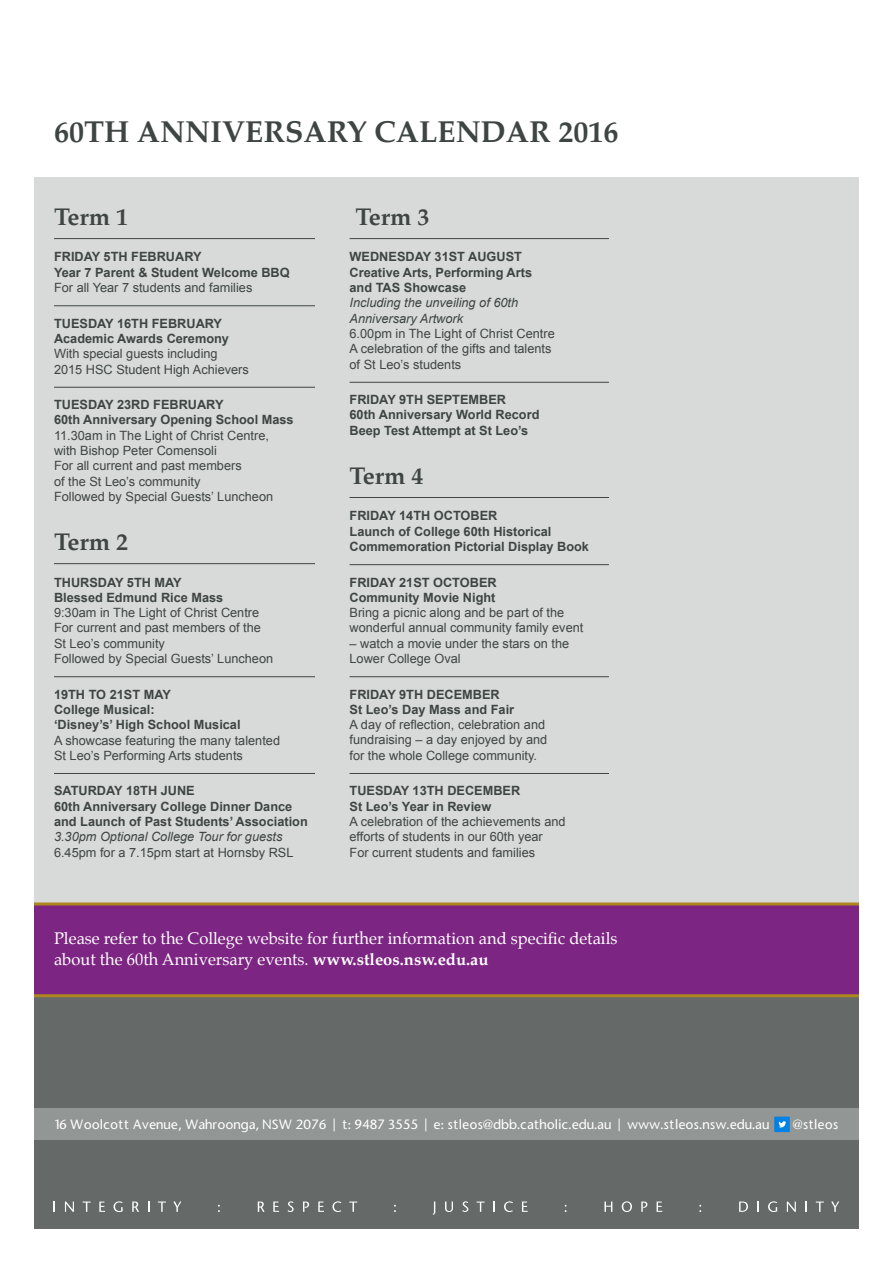
<style>
.page{position:relative;width:893px;height:1263px;background:#fff}
.page>*{position:absolute;margin:0;border:0;box-sizing:border-box;transform-origin:0 0}
.t1{font:700 30px "Palatino";color:#3e4543}
.t2{font:700 24px "Palatino";letter-spacing:-.11em;color:#3e4543}
.t3{font:16.5px/21px "Palatino";color:#fff}
.t4{font:500 12.9px "Stone Sans";color:#fff}
.t5{font:12.75px/15.3px "Arial";color:#3e4543}
.t6{font:700 12.75px/15.3px "Arial";color:#3e4543}
.t7{font:italic 12.75px/15.3px "Arial";color:#3e4543}
.s1{font-weight:700}
</style>
<div class="page">
<div style="left:34px;top:949px;width:825px;height:280px;background:#656a68"></div>
<div style="left:34px;top:1108px;width:859px;height:31px;background:#929695"></div>
<div style="left:774px;top:1116px;width:16px;height:16px;background:#0081e4"></div>
<svg style="left:778px;top:1121px;width:8px;height:6px"></svg>
<div style="left:34px;top:178px;width:825px;height:742px;background:#d8dad9"></div>
<div style="left:34px;top:904px;width:825px;height:90px;background:#7c2582"></div>
<svg style="left:65px;top:1201px;width:9px;height:11px"></svg>
<svg style="left:83px;top:1201px;width:8px;height:11px"></svg>
<svg style="left:99px;top:1201px;width:6px;height:11px"></svg>
<svg style="left:113px;top:1201px;width:10px;height:11px"></svg>
<svg style="left:132px;top:1201px;width:7px;height:11px"></svg>
<svg style="left:158px;top:1201px;width:8px;height:11px"></svg>
<svg style="left:173px;top:1201px;width:8px;height:11px"></svg>
<svg style="left:258px;top:1201px;width:7px;height:11px"></svg>
<svg style="left:273px;top:1201px;width:6px;height:11px"></svg>
<svg style="left:288px;top:1201px;width:6px;height:11px"></svg>
<svg style="left:303px;top:1201px;width:6px;height:11px"></svg>
<svg style="left:318px;top:1201px;width:6px;height:11px"></svg>
<svg style="left:332px;top:1201px;width:9px;height:11px"></svg>
<svg style="left:349px;top:1201px;width:8px;height:11px"></svg>
<svg style="left:433px;top:1201px;width:2px;height:13px"></svg>
<svg style="left:445px;top:1201px;width:8px;height:11px"></svg>
<svg style="left:462px;top:1201px;width:6px;height:11px"></svg>
<svg style="left:477px;top:1201px;width:8px;height:11px"></svg>
<svg style="left:493px;top:1201px;width:2px;height:11px"></svg>
<svg style="left:504px;top:1201px;width:9px;height:11px"></svg>
<svg style="left:522px;top:1201px;width:6px;height:11px"></svg>
<svg style="left:604px;top:1201px;width:8px;height:11px"></svg>
<svg style="left:622px;top:1201px;width:10px;height:11px"></svg>
<svg style="left:641px;top:1201px;width:6px;height:11px"></svg>
<svg style="left:657px;top:1201px;width:5px;height:11px"></svg>
<svg style="left:739px;top:1201px;width:9px;height:11px"></svg>
<svg style="left:757px;top:1201px;width:2px;height:11px"></svg>
<svg style="left:768px;top:1201px;width:9px;height:11px"></svg>
<svg style="left:787px;top:1201px;width:9px;height:11px"></svg>
<svg style="left:816px;top:1201px;width:8px;height:11px"></svg>
<svg style="left:831px;top:1201px;width:8px;height:11px"></svg>
<hr style="left:34px;top:902px;width:825px;height:3px;background:#ad861e">
<hr style="left:34px;top:994px;width:825px;height:3px;background:#ad861e">
<hr style="left:54px;top:238px;width:261px;height:1px;background:#3e4543">
<hr style="left:54px;top:305px;width:261px;height:1px;background:#3e4543">
<hr style="left:54px;top:387px;width:261px;height:1px;background:#3e4543">
<hr style="left:54px;top:563px;width:261px;height:1px;background:#3e4543">
<hr style="left:54px;top:676px;width:261px;height:1px;background:#3e4543">
<hr style="left:54px;top:773px;width:261px;height:1px;background:#3e4543">
<hr style="left:350px;top:238px;width:259px;height:1px;background:#3e4543">
<hr style="left:350px;top:382px;width:259px;height:1px;background:#3e4543">
<hr style="left:350px;top:497px;width:259px;height:1px;background:#3e4543">
<hr style="left:350px;top:564px;width:259px;height:1px;background:#3e4543">
<hr style="left:350px;top:676px;width:259px;height:1px;background:#3e4543">
<hr style="left:350px;top:773px;width:259px;height:1px;background:#3e4543">
<h1 class="t1" style="left:54px;top:107px;width:566px">60th Anniversary Calendar 2016</h1>
<h2 class="t2" style="left:54px;top:196px;width:76px">Term 1</h2>
<p class="t6" style="left:54px;top:250px;width:237px">Friday 5th February<br>Year 7 Parent &amp; Student Welcome BBQ</p>
<p class="t5" style="left:54px;top:280px;width:200px">For all Year 7 students and families</p>
<p class="t6" style="left:54px;top:316px;width:177px">Tuesday 16th February<br>Academic Awards Ceremony</p>
<p class="t5" style="left:54px;top:346px;width:196px">With special guests including<br>2015 HSC Student High Achievers</p>
<p class="t6" style="left:54px;top:397px;width:241px">Tuesday 23rd February<br>60th Anniversary Opening School Mass</p>
<p class="t5" style="left:54px;top:428px;width:221px">11.30am in The Light of Christ Centre, with Bishop Peter Comensoli<br>For all current and past members<br>of the St Leo’s community<br>Followed by Special Guests’ Luncheon</p>
<h2 class="t2" style="left:54px;top:521px;width:76px">Term 2</h2>
<p class="t6" style="left:54px;top:575px;width:171px">Thursday 5th May<br>Blessed Edmund Rice Mass</p>
<p class="t5" style="left:54px;top:605px;width:221px">9:30am in The Light of Christ Centre<br>For current and past members of the<br>St Leo’s community<br>Followed by Special Guests’ Luncheon</p>
<p class="t6" style="left:54px;top:687px;width:188px">19th to 21st May<br>College Musical:<br>‘Disney’s’ High School Musical</p>
<p class="t5" style="left:54px;top:732px;width:228px">A showcase featuring the many talented<br>St Leo’s Performing Arts students</p>
<p class="t6" style="left:54px;top:784px;width:255px">Saturday 18th June<br>60th Anniversary College Dinner Dance and Launch of Past Students’ Association</p>
<p class="t7" style="left:54px;top:829px;width:230px">3.30pm Optional College Tour for guests</p>
<p class="t5" style="left:54px;top:844px;width:241px">6.45pm for a 7.15pm start at Hornsby RSL</p>
<h2 class="t2" style="left:356px;top:196px;width:76px">Term 3</h2>
<p class="t6" style="left:350px;top:250px;width:184px">Wednesday 31st August<br>Creative Arts, Performing Arts and TAS Showcase</p>
<p class="t7" style="left:350px;top:295px;width:170px">Including the unveiling of 60th<br>Anniversary Artwork</p>
<p class="t5" style="left:350px;top:326px;width:207px">6.00pm in The Light of Christ Centre<br>A celebration of the gifts and talents of St Leo’s students</p>
<p class="t6" style="left:350px;top:392px;width:191px">Friday 9th September<br>60th Anniversary World Record<br>Beep Test Attempt at St Leo’s</p>
<h2 class="t2" style="left:350px;top:455px;width:76px">Term 4</h2>
<p class="t6" style="left:350px;top:509px;width:241px">Friday 14th October<br>Launch of College 60th Historical<br>Commemoration Pictorial Display Book</p>
<p class="t6" style="left:350px;top:575px;width:149px">Friday 21st October<br>Community Movie Night</p>
<p class="t5" style="left:350px;top:605px;width:235px">Bring a picnic along and be part of the wonderful annual community family event</p>
<p class="t5" style="left:350px;top:636px;width:221px">– watch a movie under the stars on the<br>Lower College Oval</p>
<p class="t6" style="left:350px;top:687px;width:166px">Friday 9th December<br>St Leo’s Day Mass and Fair</p>
<p class="t5" style="left:350px;top:717px;width:199px">A day of reflection, celebration and fundraising – a day enjoyed by and for the whole College community.</p>
<p class="t6" style="left:350px;top:784px;width:172px">Tuesday 13th December<br>St Leo’s Year in Review</p>
<p class="t5" style="left:350px;top:814px;width:218px">A celebration of the achievements and efforts of students in our 60th year<br>For current students and families</p>
<p class="t3" style="left:54px;top:928px;width:565px">Please refer to the College website for further information and specific details about the 60th Anniversary events. <span class="s1">www.stleos.nsw.edu.au</span></p>
<p class="t4" style="left:54px;top:1116px;width:716px">16 Woolcott Avenue, Wahroonga, NSW 2076 | t: 9487 3555 | e: stleos@dbb.catholic.edu.au | www.stleos.nsw.edu.au</p>
<p class="t4" style="left:793px;top:1116px;width:47px">@stleos</p>
</div>
